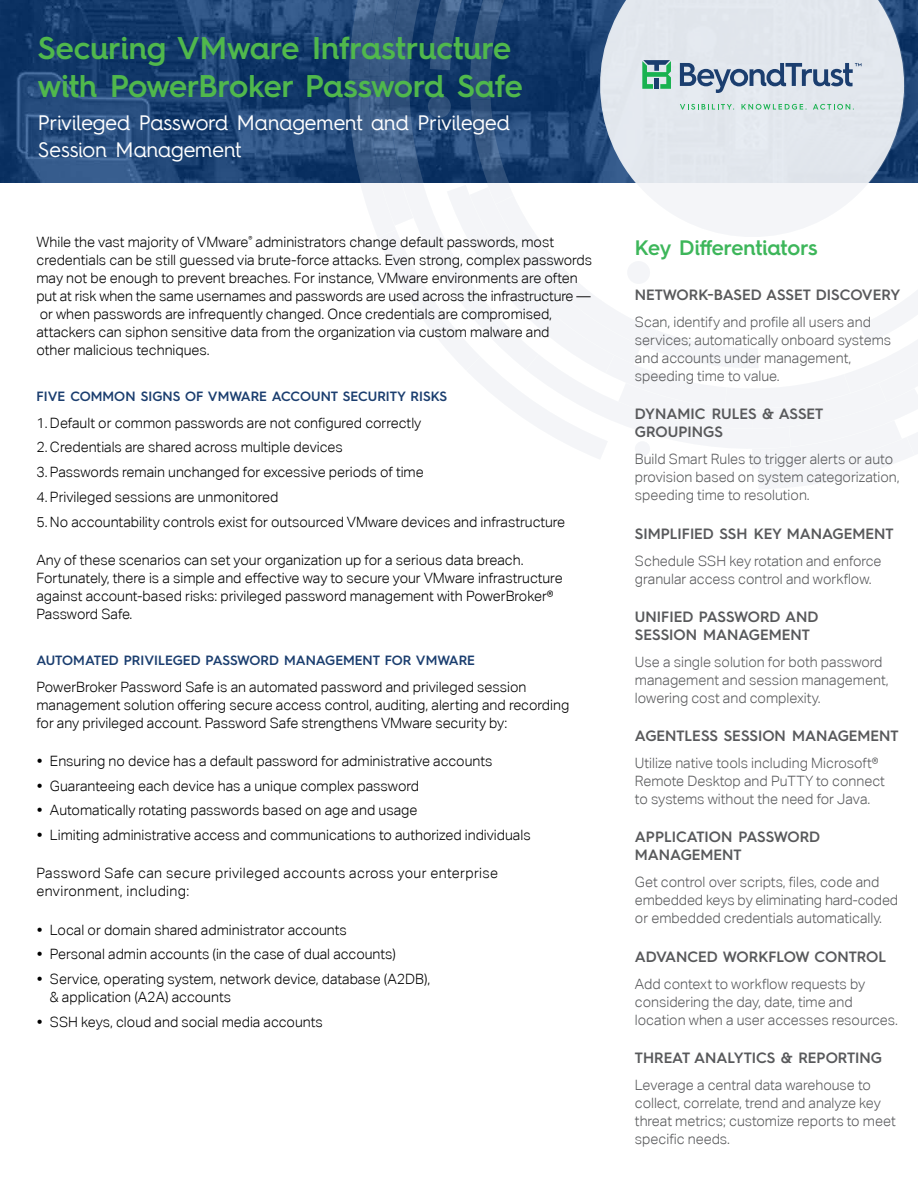
<style>
.page{position:relative;width:918px;height:1188px;background:#fff}
.page>*{position:absolute;margin:0;border:0;box-sizing:border-box;transform-origin:0 0}
.t1{font:600 31.5px/37.8px "Hurme Geometric Sans 4";color:#50b84c}
.t2{font:21px/27px "Hurme Geometric Sans 4";color:#fff}
.t3{font:600 21px "Hurme Geometric Sans 4";letter-spacing:-.005em;color:#3db65a}
.t4{font:600 15px/18px "Hurme Geometric Sans 4";color:#58595b}
.t5{font:300 14.25px/18px "Aktiv Grotesk";color:#000}
.t6{font:300 14.25px/18px "Aktiv Grotesk";color:#58595b}
.t7{font:300 14.25px/18px "Aktiv Grotesk";letter-spacing:.025em;color:#000}
.t8{font:600 13.5px "Hurme Geometric Sans 4";color:#1b3e6f}
</style>
<div class="page">
<img style="left:0;top:0;width:347px;height:183px">
<svg style="left:347px;top:0;width:571px;height:489px"></svg>
<h1 class="t1" style="left:38px;top:28px;width:486px">Securing VMware Infrastructure with PowerBroker Password Safe</h1>
<h2 class="t2" style="left:38px;top:109px;width:474px">Privileged Password Management and Privileged<br>Session Management</h2>
<p class="t5" style="left:36px;top:233px;width:557px">While the vast majority of VMware<sup>®</sup> administrators change default passwords, most credentials can be still guessed via brute-force attacks. Even strong, complex passwords may not be enough to prevent breaches. For instance, VMware environments are often put at risk when the same usernames and passwords are used across the infrastructure — or when passwords are infrequently changed. Once credentials are compromised, attackers can siphon sensitive data from the organization via custom malware and<br>other malicious techniques.</p>
<p class="t8" style="left:37px;top:386px;width:412px">FIVE COMMON SIGNS OF VMWARE ACCOUNT SECURITY RISKS</p>
<p class="t5" style="left:37px;top:414px;width:386px">1. Default or common passwords are not configured correctly</p>
<p class="t5" style="left:37px;top:438px;width:308px">2. Credentials are shared across multiple devices</p>
<p class="t5" style="left:37px;top:463px;width:389px">3. Passwords remain unchanged for excessive periods of time</p>
<p class="t5" style="left:37px;top:488px;width:243px">4. Privileged sessions are unmonitored</p>
<p class="t5" style="left:37px;top:513px;width:530px">5. No accountability controls exist for outsourced VMware devices and infrastructure</p>
<p class="t5" style="left:37px;top:551px;width:528px">Any of these scenarios can set your organization up for a serious data breach.<br>Fortunately, there is a simple and effective way to secure your VMware infrastructure against account-based risks: privileged password management with PowerBroker® Password Safe.</p>
<p class="t8" style="left:37px;top:650px;width:440px">AUTOMATED PRIVILEGED PASSWORD MANAGEMENT FOR VMWARE</p>
<p class="t5" style="left:37px;top:678px;width:534px">PowerBroker Password Safe is an automated password and privileged session management solution offering secure access control, auditing, alerting and recording for any privileged account. Password Safe strengthens VMware security by:</p>
<p class="t5" style="left:50px;top:748px;width:482px;line-height:24.8px">Ensuring no device has a default password for administrative accounts Guaranteeing each device has a unique complex password<br>Automatically rotating passwords based on age and usage<br>Limiting administrative access and communications to authorized individuals</p>
<p class="t7" style="left:36px;top:864px;width:463px">Password Safe can secure privileged accounts across your enterprise environment, including:</p>
<p class="t5" style="left:50px;top:917px;width:382px;line-height:24.8px">Local or domain shared administrator accounts<br>Personal admin accounts (in the case of dual accounts)<br>Service, operating system, network device, database (A2DB),</p>
<p class="t5" style="left:50px;top:985px;width:274px;line-height:24.8px">&amp; application (A2A) accounts<br>SSH keys, cloud and social media accounts</p>
<h2 class="t3" style="left:635px;top:233px;width:184px">Key Differentiators</h2>
<p class="t4" style="left:635px;top:286px;width:267px">NETWORK-BASED ASSET DISCOVERY</p>
<p class="t6" style="left:635px;top:313px;width:258px">Scan, identify and profile all users and services; automatically onboard systems and accounts under management, speeding time to value.</p>
<p class="t4" style="left:635px;top:405px;width:190px">DYNAMIC RULES &amp; ASSET<br>GROUPINGS</p>
<p class="t6" style="left:635px;top:450px;width:266px">Build Smart Rules to trigger alerts or auto provision based on system categorization, speeding time to resolution.</p>
<p class="t4" style="left:635px;top:524px;width:260px">SIMPLIFIED SSH KEY MANAGEMENT</p>
<p class="t6" style="left:635px;top:552px;width:248px">Schedule SSH key rotation and enforce granular access control and workflow.</p>
<p class="t4" style="left:635px;top:607px;width:185px">UNIFIED PASSWORD AND<br>SESSION MANAGEMENT</p>
<p class="t6" style="left:635px;top:653px;width:255px">Use a single solution for both password management and session management, lowering cost and complexity.</p>
<p class="t4" style="left:635px;top:727px;width:265px">AGENTLESS SESSION MANAGEMENT</p>
<p class="t6" style="left:635px;top:754px;width:251px">Utilize native tools including Microsoft®<br>Remote Desktop and PuTTY to connect to systems without the need for Java.</p>
<p class="t4" style="left:635px;top:828px;width:187px">APPLICATION PASSWORD<br>MANAGEMENT</p>
<p class="t6" style="left:635px;top:873px;width:265px">Get control over scripts, files, code and embedded keys by eliminating hard-coded or embedded credentials automatically.</p>
<p class="t4" style="left:635px;top:947px;width:253px">ADVANCED WORKFLOW CONTROL</p>
<p class="t6" style="left:635px;top:975px;width:264px">Add context to workflow requests by considering the day, date, time and location when a user accesses resources.</p>
<p class="t4" style="left:635px;top:1048px;width:249px">THREAT ANALYTICS &amp; REPORTING</p>
<p class="t6" style="left:635px;top:1076px;width:262px">Leverage a central data warehouse to collect, correlate, trend and analyze key threat metrics; customize reports to meet specific needs.</p>
</div>
